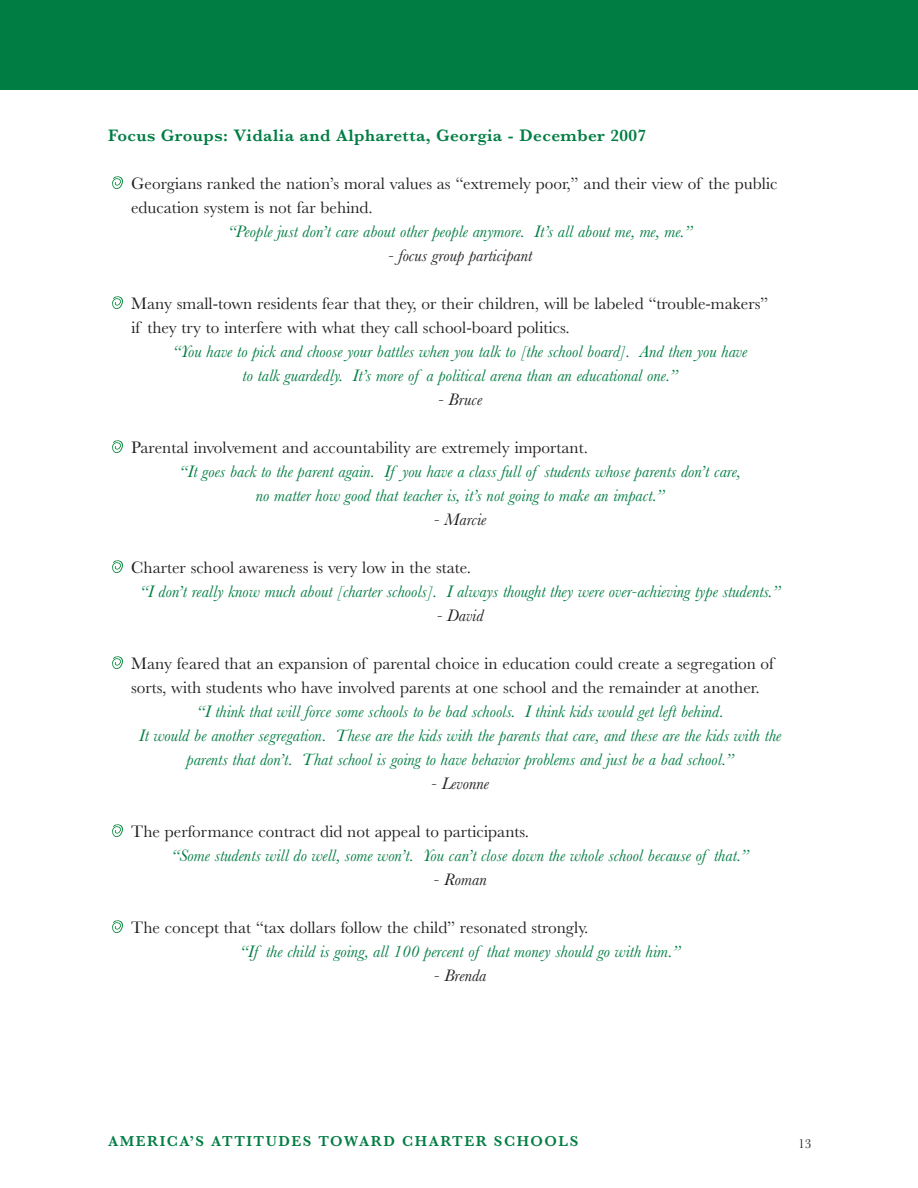
<style>
.page{position:relative;width:918px;height:1188px;background:#fff}
.page>*{position:absolute;margin:0;border:0;box-sizing:border-box;transform-origin:0 0}
.t1{font:italic 17.25px/24px "Baskerville";color:#007d43;text-align:center}
.t2{font:17.25px/24px "Baskerville";color:#231f20}
.t3{font:italic 17.25px "Baskerville";color:#231f20}
.t4{font:600 17.25px "Baskerville";letter-spacing:.025em;color:#007d43}
.t5{font:600 15px "Baskerville";letter-spacing:.1em;color:#007d43}
.t6{font:13.5px "Baskerville";color:#231f20}
</style>
<div class="page">
<div style="left:0;top:0;width:918px;height:90px;background:#007d43"></div>
<img style="left:112px;top:560px;width:11px;height:13px">
<img style="left:112px;top:440px;width:11px;height:13px">
<img style="left:112px;top:296px;width:11px;height:13px">
<img style="left:112px;top:176px;width:11px;height:13px">
<img style="left:112px;top:920px;width:11px;height:13px">
<img style="left:112px;top:824px;width:11px;height:13px">
<img style="left:112px;top:656px;width:11px;height:13px">
<p class="t4" style="left:108px;top:126px;width:540px">Focus Groups: Vidalia and Alpharetta, Georgia - December 2007</p>
<p class="t2" style="left:131px;top:172px;width:648px">Georgians ranked the nation’s moral values as “extremely poor,” and their view of the public education system is not far behind.</p>
<p class="t1" style="left:228px;top:220px;width:466px">“People just don’t care about other people anymore. It’s all about me, me, me.”</p>
<p class="t3" style="left:388px;top:245px;width:146px">- focus group participant</p>
<p class="t2" style="left:131px;top:292px;width:639px">Many small-town residents fear that they, or their children, will be labeled “trouble-makers” if they try to interfere with what they call school-board politics.</p>
<p class="t1" style="left:173px;top:340px;width:576px">“You have to pick and choose your battles when you talk to [the school board]. And then you have to talk guardedly. It’s more of a political arena than an educational one.”</p>
<p class="t3" style="left:438px;top:389px;width:46px">- Bruce</p>
<p class="t2" style="left:131px;top:436px;width:458px">Parental involvement and accountability are extremely important.</p>
<p class="t1" style="left:179px;top:460px;width:563px">“It goes back to the parent again. If you have a class full of students whose parents don’t care, no matter how good that teacher is, it’s not going to make an impact.”</p>
<p class="t3" style="left:434px;top:509px;width:54px">- Marcie</p>
<p class="t2" style="left:131px;top:556px;width:341px">Charter school awareness is very low in the state.</p>
<p class="t1" style="left:140px;top:580px;width:642px">“I don’t really know much about [charter schools]. I always thought they were over-achieving type students.”</p>
<p class="t3" style="left:436px;top:605px;width:48px">- David</p>
<p class="t2" style="left:131px;top:652px;width:644px">Many feared that an expansion of parental choice in education could create a segregation of sorts, with students who have involved parents at one school and the remainder at another.</p>
<p class="t1" style="left:139px;top:700px;width:644px">“I think that will force some schools to be bad schools. I think kids would get left behind.<br>It would be another segregation. These are the kids with the parents that care, and these are the kids with the parents that don’t. That school is going to have behavior problems and just be a bad school.”</p>
<p class="t3" style="left:431px;top:773px;width:59px">- Levonne</p>
<p class="t2" style="left:131px;top:820px;width:400px">The performance contract did not appeal to participants.</p>
<p class="t1" style="left:171px;top:844px;width:579px">“Some students will do well, some won’t. You can’t close down the whole school because of that.”</p>
<p class="t3" style="left:433px;top:869px;width:55px">- Roman</p>
<p class="t2" style="left:131px;top:916px;width:459px">The concept that “tax dollars follow the child” resonated strongly.</p>
<p class="t1" style="left:240px;top:940px;width:442px">“If the child is going, all 100 percent of that money should go with him.”</p>
<p class="t3" style="left:434px;top:965px;width:54px">- Brenda</p>
<p class="t5" style="left:108px;top:1132px;width:472px">AMERICA’S ATTITUDES TOWARD CHARTER SCHOOLS</p>
<p class="t6" style="left:798px;top:1135px;width:15px">13</p>
</div>
